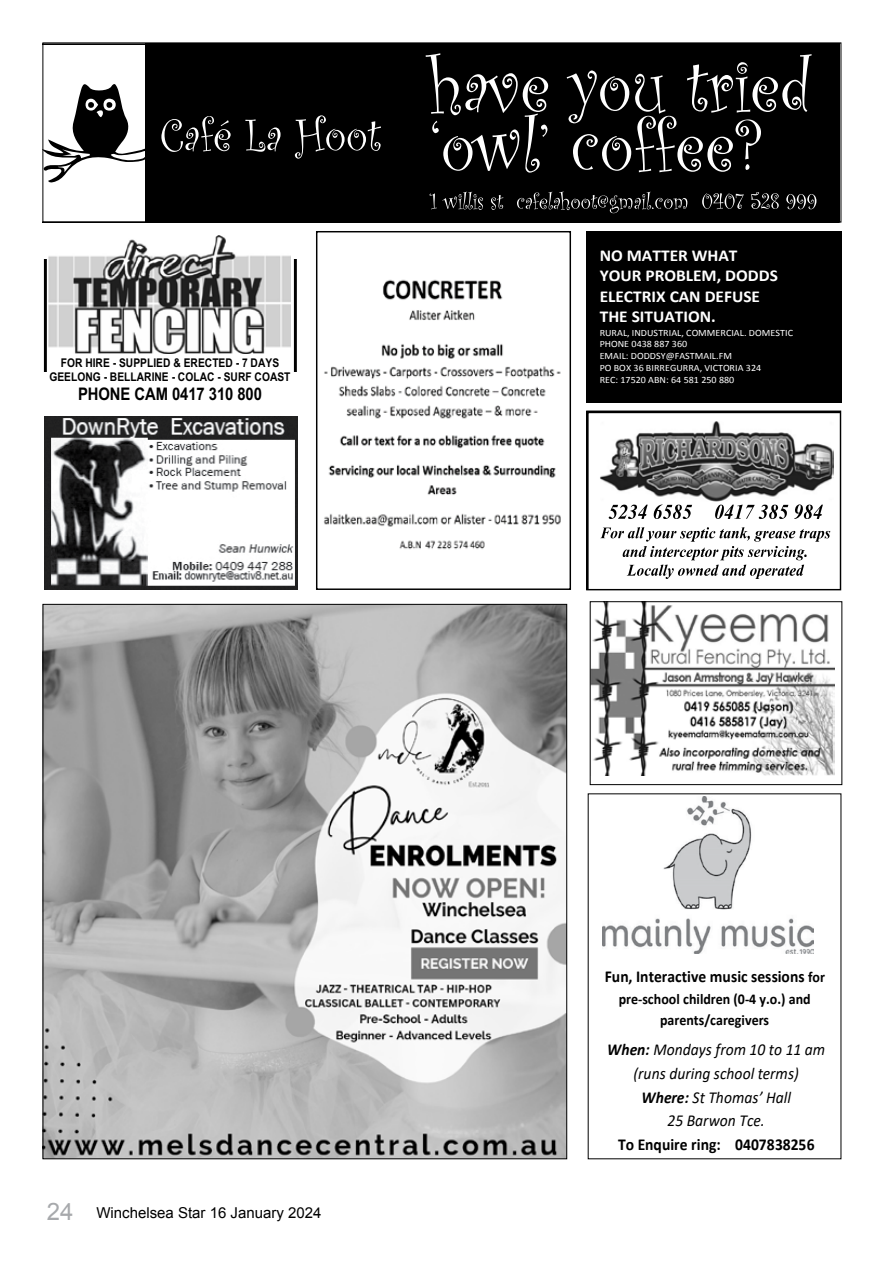
<style>
.page{position:relative;width:893px;height:1263px;background:#fff}
.page>*{position:absolute;margin:0;border:0;box-sizing:border-box;transform-origin:0 0}
.t1{font:24px "Arial";color:#a7a9ac}
.t2{font:700 17.4px "Arial";letter-spacing:-.005em;color:#000;scale:.85 1}
.t3{font:italic 16.65px/23.5px "Calibri";color:#000;text-align:center;scale:.93 1}
.t4{font:700 16.65px/20.2px "Calibri";color:#fff;scale:1.04 1}
.t5{font:700 16.65px "Calibri";color:#000;scale:.93 1}
.t6{font:700 15px/20.7px "Calibri";color:#000;text-align:center;scale:.93 1}
.t7{font:15px "Arial";color:#000}
.t8{font:700 12px/14.1px "Arial";letter-spacing:.005em;color:#000;text-align:center;scale:.85 1}
.t9{font:9.6px/11.9px "Calibri";letter-spacing:.005em;color:#fff;scale:1.04 1}
.s1{font-size:15px}
.s2{font-weight:700}
</style>
<div class="page">
<img style="left:603px;top:797px;width:210px;height:156px">
<img style="left:45px;top:606px;width:520px;height:551px">
<img style="left:592px;top:603px;width:242px;height:173px">
<div style="left:590px;top:601px;width:252px;height:184px;border:1px solid #000"></div>
<img style="left:323px;top:279px;width:238px;height:271px">
<div style="left:316px;top:231px;width:255px;height:359px;border:1px solid #000"></div>
<img style="left:45px;top:416px;width:252px;height:174px">
<svg style="left:44px;top:260px;width:253px;height:111px"></svg>
<img style="left:49px;top:235px;width:242px;height:119px">
<div style="left:145px;top:43px;width:695px;height:179px;background:#000"></div>
<svg style="left:426px;top:53px;width:386px;height:120px"></svg>
<svg style="left:430px;top:192px;width:386px;height:21px"></svg>
<svg style="left:161px;top:115px;width:220px;height:44px"></svg>
<svg style="left:45px;top:84px;width:100px;height:98px"></svg>
<div style="left:43px;top:43px;width:798px;height:179px;border:1px solid #000"></div>
<div style="left:586px;top:231px;width:255px;height:171px;background:#000"></div>
<svg style="left:588px;top:412px;width:251px;height:176px"></svg>
<img style="left:600px;top:420px;width:233px;height:81px">
<svg style="left:609px;top:505px;width:39px;height:14px"></svg>
<svg style="left:654px;top:504px;width:38px;height:15px"></svg>
<svg style="left:715px;top:505px;width:73px;height:14px"></svg>
<svg style="left:794px;top:504px;width:29px;height:15px"></svg>
<svg style="left:600px;top:527px;width:230px;height:52px"></svg>
<div style="left:586px;top:410px;width:255px;height:180px;border:1px solid #000"></div>
<p class="t8" style="left:49px;top:356px;width:285px">FOR HIRE - SUPPLIED &amp; ERECTED - 7 DAYS<br>GEELONG - BELLARINE - COLAC - SURF COAST</p>
<h2 class="t2" style="left:78px;top:381px;width:218px">PHONE CAM 0417 310 800</h2>
<h1 class="t1" style="left:47px;top:1195px;width:28px">24</h1>
<h3 class="t7" style="left:96px;top:1203px;width:227px">Winchelsea Star 16 January 2024</h3>
<h3 class="t4" style="left:600px;top:245px;width:173px">NO MATTER WHAT<br>YOUR PROBLEM, DODDS<br>ELECTRIX CAN DEFUSE<br>THE SITUATION.</h3>
<p class="t9" style="left:600px;top:326px;width:187px">RURAL, INDUSTRIAL, COMMERCIAL. DOMESTIC<br>PHONE 0438 887 360<br>EMAIL: DODDSY@FASTMAIL.FM<br>PO BOX 36 BIRREGURRA, VICTORIA 324<br>REC: 17520 ABN: 64 581 250 880</p>
<h3 class="t5" style="left:605px;top:965px;width:239px">Fun, Interactive music sessions <span class="s1">for</span></h3>
<h3 class="t6" style="left:619px;top:989px;width:208px">pre-school children (0-4 y.o.) and parents/caregivers</h3>
<h3 class="t3" style="left:607px;top:1037px;width:236px"><span class="s2">When:</span> Mondays from 10 to 11 am (runs during school terms)<br><span class="s2">Where:</span> St Thomas’ Hall<br>25 Barwon Tce.</h3>
<h3 class="t5" style="left:618px;top:1132px;width:213px">To Enquire ring: 0407838256</h3>
</div>
